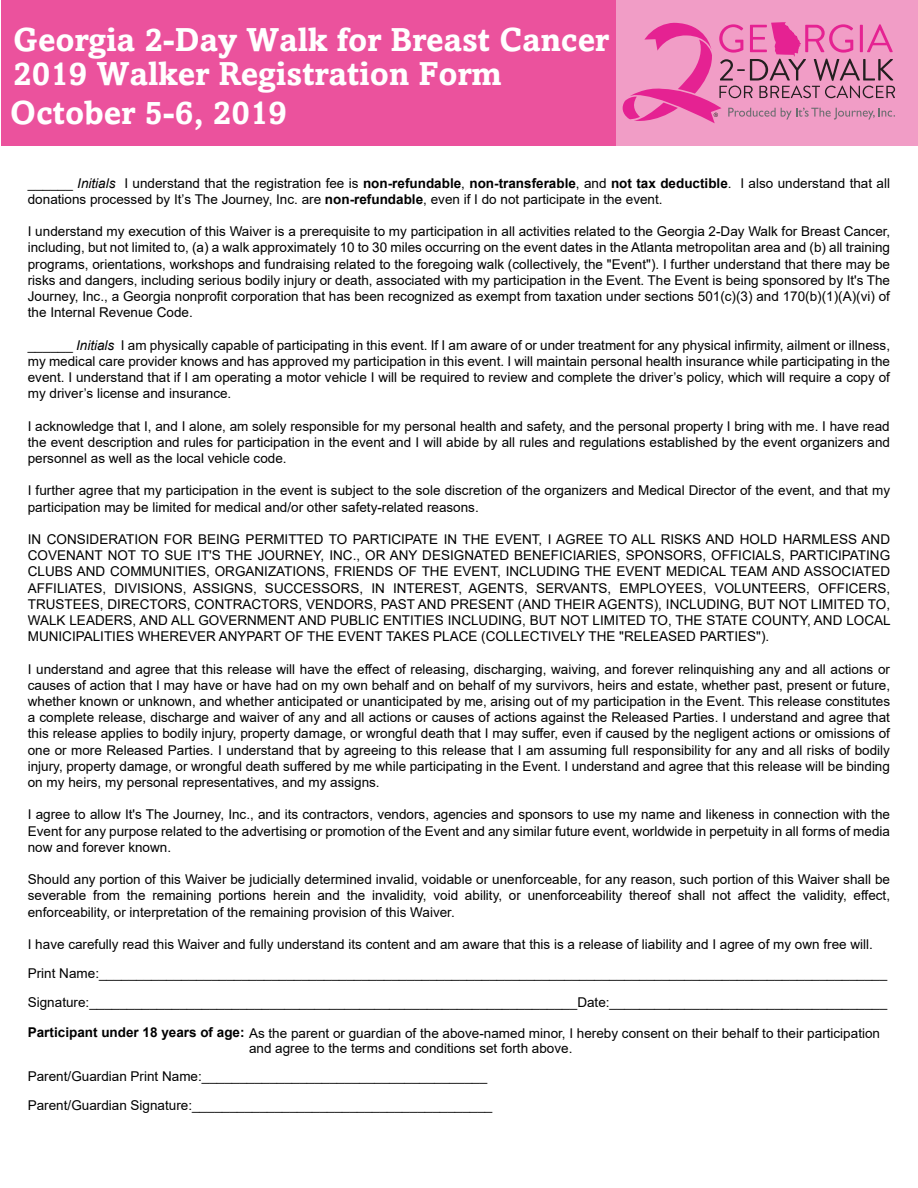
<style>
.page{position:relative;width:918px;height:1188px;background:#fff}
.page>*{position:absolute;margin:0;border:0;box-sizing:border-box;transform-origin:0 0}
.t1{font:700 33px/33.9px "Amasis MT Std";color:#fff}
.t2{font:13.5px/16.2px "Arial";color:#000;text-align:justify}
.t3{font:700 13.5px "Arial";color:#000}
.s1{font-style:italic}
.s2{font-weight:700}
</style>
<div class="page">
<div style="left:2px;top:0;width:916px;height:146px;background:#eb529d"></div>
<div style="left:616px;top:0;width:302px;height:146px;background:#f19dc6"></div>
<svg style="left:622px;top:22px;width:273px;height:102px"></svg>
<h1 class="t1" style="left:13px;top:23px;width:597px">Georgia 2-Day Walk for Breast Cancer<br>2019 Walker Registration Form</h1>
<h1 class="t1" style="left:10px;top:96px;width:278px">October 5-6, 2019</h1>
<p class="t2" style="left:28px;top:175px;width:864px">______ <span class="s1">Initials</span> I understand that the registration fee is <span class="s2">non-refundable</span>, <span class="s2">non-transferable</span>, and <span class="s2">not tax deductible</span>. I also understand that all donations processed by It’s The Journey, Inc. are <span class="s2">non-refundable</span>, even if I do not participate in the event.</p>
<p class="t2" style="left:28px;top:223px;width:864px">I understand my execution of this Waiver is a prerequisite to my participation in all activities related to the Georgia 2-Day Walk for Breast Cancer, including, but not limited to, (a) a walk approximately 10 to 30 miles occurring on the event dates in the Atlanta metropolitan area and (b) all training programs, orientations, workshops and fundraising related to the foregoing walk (collectively, the "Event"). I further understand that there may be risks and dangers, including serious bodily injury or death, associated with my participation in the Event. The Event is being sponsored by It's The Journey, Inc., a Georgia nonprofit corporation that has been recognized as exempt from taxation under sections 501(c)(3) and 170(b)(1)(A)(vi) of the Internal Revenue Code.</p>
<p class="t2" style="left:28px;top:337px;width:864px">______ <span class="s1">Initials</span> I am physically capable of participating in this event. If I am aware of or under treatment for any physical infirmity, ailment or illness, my medical care provider knows and has approved my participation in this event. I will maintain personal health insurance while participating in the event. I understand that if I am operating a motor vehicle I will be required to review and complete the driver’s policy, which will require a copy of my driver’s license and insurance.</p>
<p class="t2" style="left:28px;top:418px;width:864px">I acknowledge that I, and I alone, am solely responsible for my personal health and safety, and the personal property I bring with me. I have read the event description and rules for participation in the event and I will abide by all rules and regulations established by the event organizers and personnel as well as the local vehicle code.</p>
<p class="t2" style="left:28px;top:482px;width:864px">I further agree that my participation in the event is subject to the sole discretion of the organizers and Medical Director of the event, and that my participation may be limited for medical and/or other safety-related reasons.</p>
<p class="t2" style="left:28px;top:531px;width:864px">IN CONSIDERATION FOR BEING PERMITTED TO PARTICIPATE IN THE EVENT, I AGREE TO ALL RISKS AND HOLD HARMLESS AND COVENANT NOT TO SUE IT'S THE JOURNEY, INC., OR ANY DESIGNATED BENEFICIARIES, SPONSORS, OFFICIALS, PARTICIPATING CLUBS AND COMMUNITIES, ORGANIZATIONS, FRIENDS OF THE EVENT, INCLUDING THE EVENT MEDICAL TEAM AND ASSOCIATED AFFILIATES, DIVISIONS, ASSIGNS, SUCCESSORS, IN INTEREST, AGENTS, SERVANTS, EMPLOYEES, VOLUNTEERS, OFFICERS, TRUSTEES, DIRECTORS, CONTRACTORS, VENDORS, PAST AND PRESENT (AND THEIR AGENTS), INCLUDING, BUT NOT LIMITED TO, WALK LEADERS, AND ALL GOVERNMENT AND PUBLIC ENTITIES INCLUDING, BUT NOT LIMITED TO, THE STATE COUNTY, AND LOCAL MUNICIPALITIES WHEREVER ANYPART OF THE EVENT TAKES PLACE (COLLECTIVELY THE "RELEASED PARTIES").</p>
<p class="t2" style="left:28px;top:661px;width:864px">I understand and agree that this release will have the effect of releasing, discharging, waiving, and forever relinquishing any and all actions or causes of action that I may have or have had on my own behalf and on behalf of my survivors, heirs and estate, whether past, present or future, whether known or unknown, and whether anticipated or unanticipated by me, arising out of my participation in the Event. This release constitutes a complete release, discharge and waiver of any and all actions or causes of actions against the Released Parties. I understand and agree that this release applies to bodily injury, property damage, or wrongful death that I may suffer, even if caused by the negligent actions or omissions of one or more Released Parties. I understand that by agreeing to this release that I am assuming full responsibility for any and all risks of bodily injury, property damage, or wrongful death suffered by me while participating in the Event. I understand and agree that this release will be binding on my heirs, my personal representatives, and my assigns.</p>
<p class="t2" style="left:28px;top:806px;width:864px">I agree to allow It's The Journey, Inc., and its contractors, vendors, agencies and sponsors to use my name and likeness in connection with the Event for any purpose related to the advertising or promotion of the Event and any similar future event, worldwide in perpetuity in all forms of media now and forever known.</p>
<p class="t2" style="left:28px;top:871px;width:864px">Should any portion of this Waiver be judicially determined invalid, voidable or unenforceable, for any reason, such portion of this Waiver shall be severable from the remaining portions herein and the invalidity, void ability, or unenforceability thereof shall not affect the validity, effect, enforceability, or interpretation of the remaining provision of this Waiver.</p>
<p class="t2" style="left:28px;top:929px;width:861px;line-height:29.2px;text-align:left">I have carefully read this Waiver and fully understand its content and am aware that this is a release of liability and I agree of my own free will.<br>Print Name:_________________________________________________________________________________________________________<br>Signature:_________________________________________________________________Date:_____________________________________</p>
<p class="t3" style="left:28px;top:1022px;width:218px">Participant under 18 years of age:</p>
<p class="t2" style="left:28px;top:1061px;width:466px;line-height:29.2px">Parent/Guardian Print Name:______________________________________<br>Parent/Guardian Signature:________________________________________</p>
<p class="t2" style="left:249px;top:1026px;width:633px;line-height:14.5px">As the parent or guardian of the above-named minor, I hereby consent on their behalf to their participation and agree to the terms and conditions set forth above.</p>
</div>
